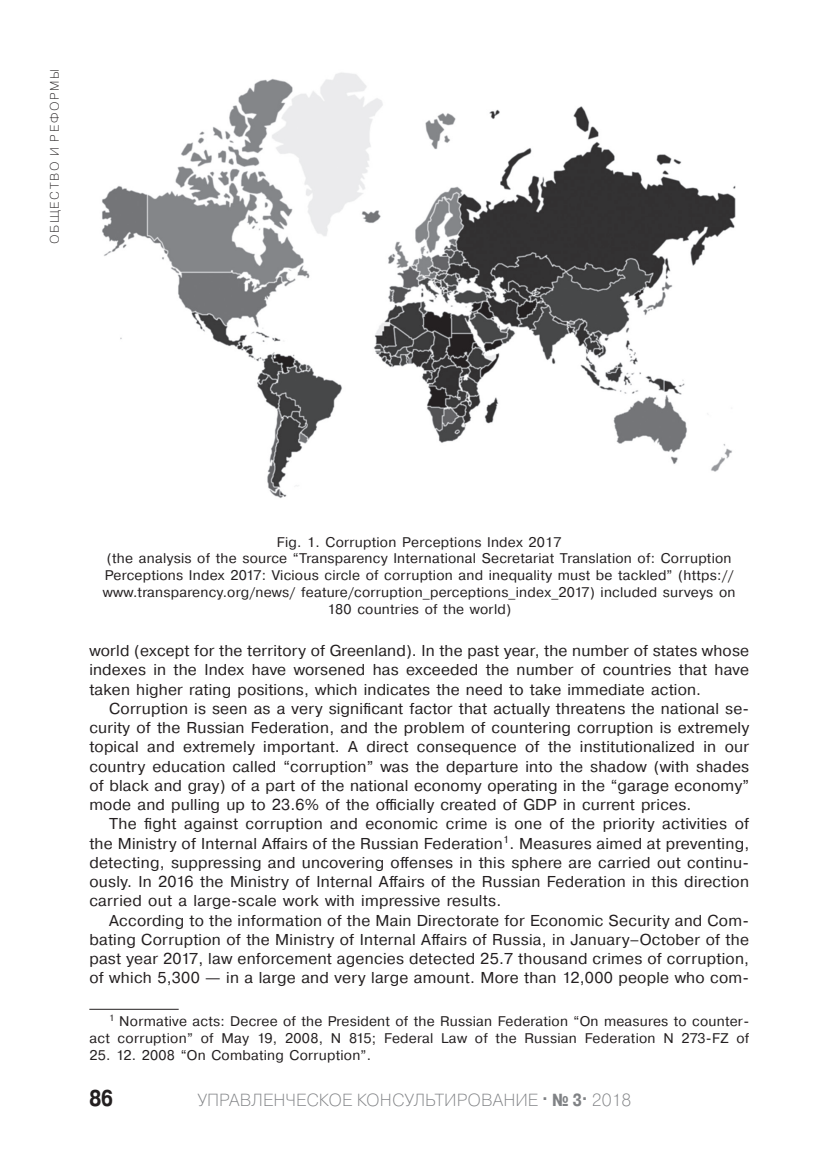
<style>
.page{position:relative;width:819px;height:1166px;background:#fff}
.page>*{position:absolute;margin:0;border:0;box-sizing:border-box;transform-origin:0 0}
.t1{font:700 22.75px "Pragmatica Cond C";color:#231f20}
.t2{font:17.5px "Pragmatica Light C";color:#808285}
.t3{font:15.75px/19.2px "Pragmatica";letter-spacing:.01em;color:#231f20;text-align:justify}
.t4{font:14px/16.8px "Pragmatica";letter-spacing:.015em;color:#231f20;text-align:right}
.t5{font:12.25px "Pragmatica Light C";letter-spacing:.14em;color:#231f20}
.s1{font-family:"Pragmatica Cond C";font-weight:700}
</style>
<div class="page">
<hr style="left:89px;top:1009px;width:90px;height:1px;background:#231f20">
<img style="left:102px;top:72px;width:634px;height:426px">
<p class="t5" style="left:48px;top:244px;width:177px;rotate:-90deg">ОБЩЕСТВО И РЕФОРМЫ</p>
<p class="t4" style="left:103px;top:533px;width:634px;text-align:center">Fig. 1. Corruption Perceptions Index 2017<br>(the analysis of the source “Transparency International Secretariat Translation of: Corruption Perceptions Index 2017: Vicious circle of corruption and inequality must be tackled” (https:// www.transparency.org/news/ feature/corruption_perceptions_index_2017) included surveys on 180 countries of the world)</p>
<p class="t3" style="left:89px;top:641px;width:661px">world (except for the territory of Greenland). In the past year, the number of states whose indexes in the Index have worsened has exceeded the number of countries that have taken higher rating positions, which indicates the need to take immediate action.</p>
<p class="t3" style="left:89px;top:699px;width:661px;text-indent:20px">Corruption is seen as a very significant factor that actually threatens the national se&shy;curity of the Russian Federation, and the problem of countering corruption is extremely topical and extremely important. A direct consequence of the institutionalized in our country education called “corruption” was the departure into the shadow (with shades of black and gray) of a part of the national economy operating in the “garage economy” mode and pulling up to 23.6% of the officially created of GDP in current prices.</p>
<p class="t3" style="left:89px;top:814px;width:661px;text-indent:20px">The fight against corruption and economic crime is one of the priority activities of the Ministry of Internal Affairs of the Russian Federation<sup>1</sup>. Measures aimed at preventing, detecting, suppressing and uncovering offenses in this sphere are carried out continu&shy;ously. In 2016 the Ministry of Internal Affairs of the Russian Federation in this direction carried out a large-scale work with impressive results.</p>
<p class="t3" style="left:89px;top:911px;width:661px;text-indent:20px">According to the information of the Main Directorate for Economic Security and Com&shy;bating Corruption of the Ministry of Internal Affairs of Russia, in January–October of the past year 2017, law enforcement agencies detected 25.7 thousand crimes of corruption, of which 5,300 — in a large and very large amount. More than 12,000 people who com-</p>
<p class="t4" style="left:89px;top:1013px;width:661px"><sup>1</sup> Normative acts: Decree of the President of the Russian Federation “On measures to counter&shy;act corruption” of May 19, 2008, N 815; Federal Law of the Russian Federation N 273-FZ of</p>
<p class="t4" style="left:89px;top:1047px;width:283px">25. 12. 2008 “On Combating Corruption”.</p>
<h1 class="t1" style="left:89px;top:1085px;width:25px">86</h1>
<p class="t2" style="left:197px;top:1090px;width:435px">УПРАВЛЕНЧЕСКОЕ КОНСУЛЬТИРОВАНИЕ <sup>.</sup> <span class="s1">№ 3</span><sup>.</sup> 2018</p>
</div>
